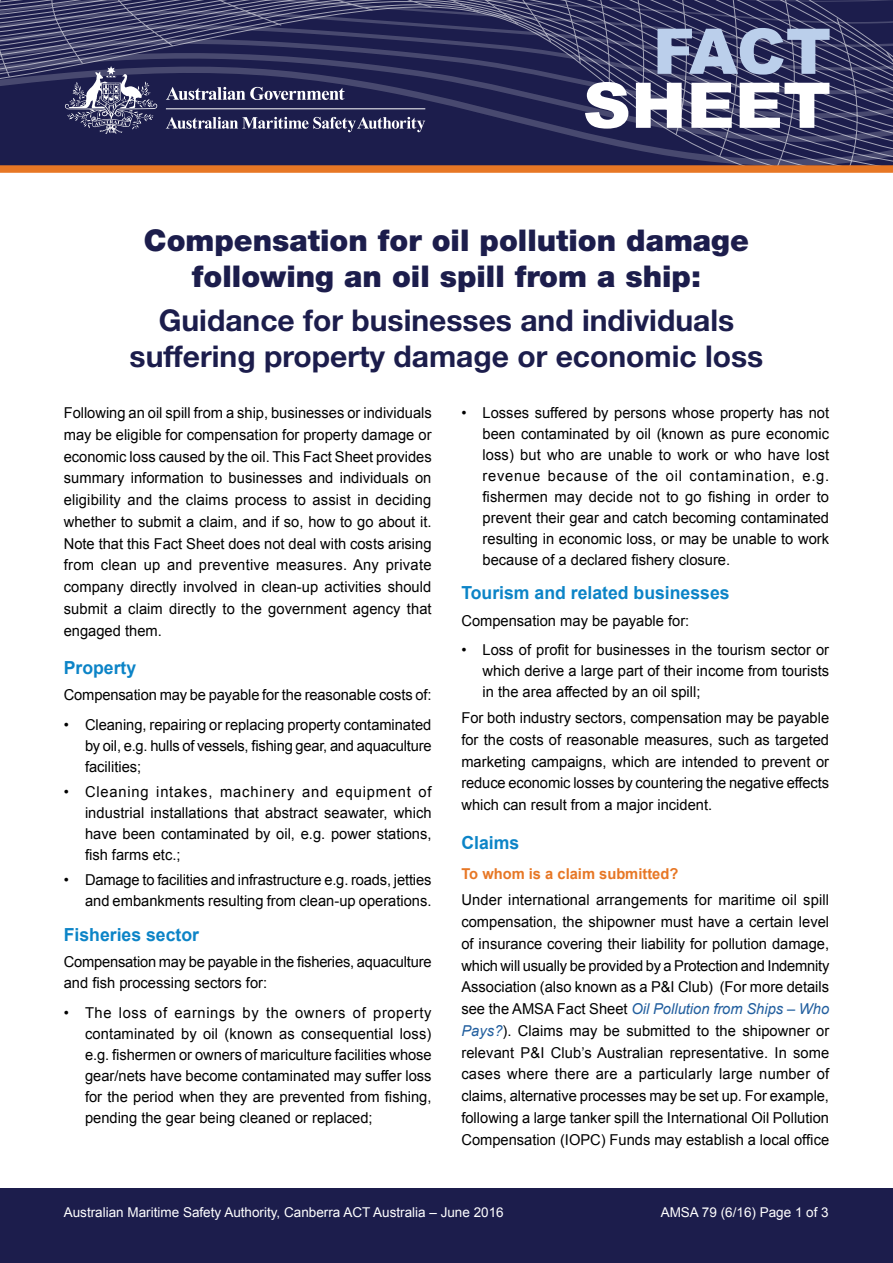
<style>
.page{position:relative;width:893px;height:1263px;background:#fff}
.page>*{position:absolute;margin:0;border:0;box-sizing:border-box;transform-origin:0 0}
.t1{font:900 63px "Arial";color:#fff;scale:1.06 1}
.t2{font:900 63px "Arial";color:#bbcfeb}
.Heads{font:700 30px/36px "Helvetica Neue";color:#1c1d4c;text-align:center}
.Heads-2{font:900 30px/36px "Helvetica Neue";color:#1c1d4c;text-align:center}
.Subhead_1{font:700 18px "Arial";color:#0c84c7}
.Body_text{font:15px/21.8px "Arial";color:#000;text-align:justify}
.dotpoints{font:15px/21px "Arial";color:#000;text-align:justify}
.Sub_head_2{font:700 15px "Arial";color:#e77725}
.t3{font:13.5px "Arial";color:#fff}
.s1{font-style:italic;color:#215e9e}
</style>
<div class="page">
<div style="left:0;top:1187px;width:893px;height:76px;background:#1c1d4c"></div>
<svg style="left:0;top:0;width:893px;height:165px;background:#33345e"></svg>
<hr style="left:166px;top:108px;width:259px;height:1px;background:#fff">
<div style="left:0;top:165px;width:893px;height:8px;background:#e77725"></div>
<p class="t2" style="left:653px;top:6px;width:180px">FACT</p>
<p class="t1" style="left:583px;top:60px;width:236px">SHEET</p>
<p class="Heads-2" style="left:144px;top:222px;width:607px">Compensation for oil pollution damage following an oil spill from a ship:</p>
<p class="Heads" style="left:130px;top:302px;width:635px">Guidance for businesses and individuals suffering property damage or economic loss</p>
<p class="dotpoints" style="left:483px;top:402px;width:348px;text-indent:-21px">• Losses suffered by persons whose property has not been contaminated by oil (known as pure economic loss) but who are unable to work or who have lost revenue because of the oil contamination, e.g. fishermen may decide not to go fishing in order to prevent their gear and catch becoming contaminated resulting in economic loss, or may be unable to work because of a declared fishery closure.</p>
<p class="Subhead_1" style="left:461px;top:581px;width:270px">Tourism and related businesses</p>
<p class="Body_text" style="left:461px;top:609px;width:229px">Compensation may be payable for:</p>
<p class="dotpoints" style="left:483px;top:639px;width:348px;text-indent:-21px">• Loss of profit for businesses in the tourism sector or which derive a large part of their income from tourists in the area affected by an oil spill;</p>
<p class="Body_text" style="left:461px;top:707px;width:369px">For both industry sectors, compensation may be payable for the costs of reasonable measures, such as targeted marketing campaigns, which are intended to prevent or reduce economic losses by countering the negative effects which can result from a major incident.</p>
<p class="Subhead_1" style="left:461px;top:830px;width:59px">Claims</p>
<p class="Sub_head_2" style="left:461px;top:864px;width:219px">To whom is a claim submitted?</p>
<p class="Body_text" style="left:461px;top:889px;width:370px">Under international arrangements for maritime oil spill compensation, the shipowner must have a certain level of insurance covering their liability for pollution damage, which will usually be provided by a Protection and Indemnity Association (also known as a P&amp;I Club) (For more details see the AMSA Fact Sheet <span class="s1">Oil Pollution from Ships – Who Pays?</span>). Claims may be submitted to the shipowner or relevant P&amp;I Club’s Australian representative. In some cases where there are a particularly large number of claims, alternative processes may be set up. For example, following a large tanker spill the International Oil Pollution Compensation (IOPC) Funds may establish a local office</p>
<p class="Body_text" style="left:64px;top:402px;width:370px">Following an oil spill from a ship, businesses or individuals may be eligible for compensation for property damage or economic loss caused by the oil. This Fact Sheet provides summary information to businesses and individuals on eligibility and the claims process to assist in deciding whether to submit a claim, and if so, how to go about it.<br>Note that this Fact Sheet does not deal with costs arising from clean up and preventive measures. Any private company directly involved in clean-up activities should submit a claim directly to the government agency that engaged them.</p>
<p class="Subhead_1" style="left:64px;top:656px;width:74px">Property</p>
<p class="Body_text" style="left:64px;top:684px;width:369px">Compensation may be payable for the reasonable costs of:</p>
<p class="dotpoints" style="left:85px;top:714px;width:348px;text-indent:-21px">• Cleaning, repairing or replacing property contaminated by oil, e.g. hulls of vessels, fishing gear, and aquaculture facilities;</p>
<p class="dotpoints" style="left:85px;top:781px;width:348px;text-indent:-21px">• Cleaning intakes, machinery and equipment of industrial installations that abstract seawater, which have been contaminated by oil, e.g. power stations, fish farms etc.;</p>
<p class="dotpoints" style="left:64px;top:870px;width:369px;text-align:right">• Damage to facilities and infrastructure e.g. roads, jetties and embankments resulting from clean-up operations.</p>
<p class="Subhead_1" style="left:64px;top:922px;width:137px">Fisheries sector</p>
<p class="Body_text" style="left:64px;top:951px;width:369px">Compensation may be payable in the fisheries, aquaculture and fish processing sectors for:</p>
<p class="dotpoints" style="left:85px;top:1002px;width:348px;text-indent:-21px">• The loss of earnings by the owners of property contaminated by oil (known as consequential loss) e.g. fishermen or owners of mariculture facilities whose gear/nets have become contaminated may suffer loss for the period when they are prevented from fishing, pending the gear being cleaned or replaced;</p>
<p class="t3" style="left:64px;top:1203px;width:441px">Australian Maritime Safety Authority, Canberra ACT Australia – June 2016</p>
<p class="t3" style="left:661px;top:1203px;width:170px">AMSA 79 (6/16) Page 1 of 3</p>
</div>
